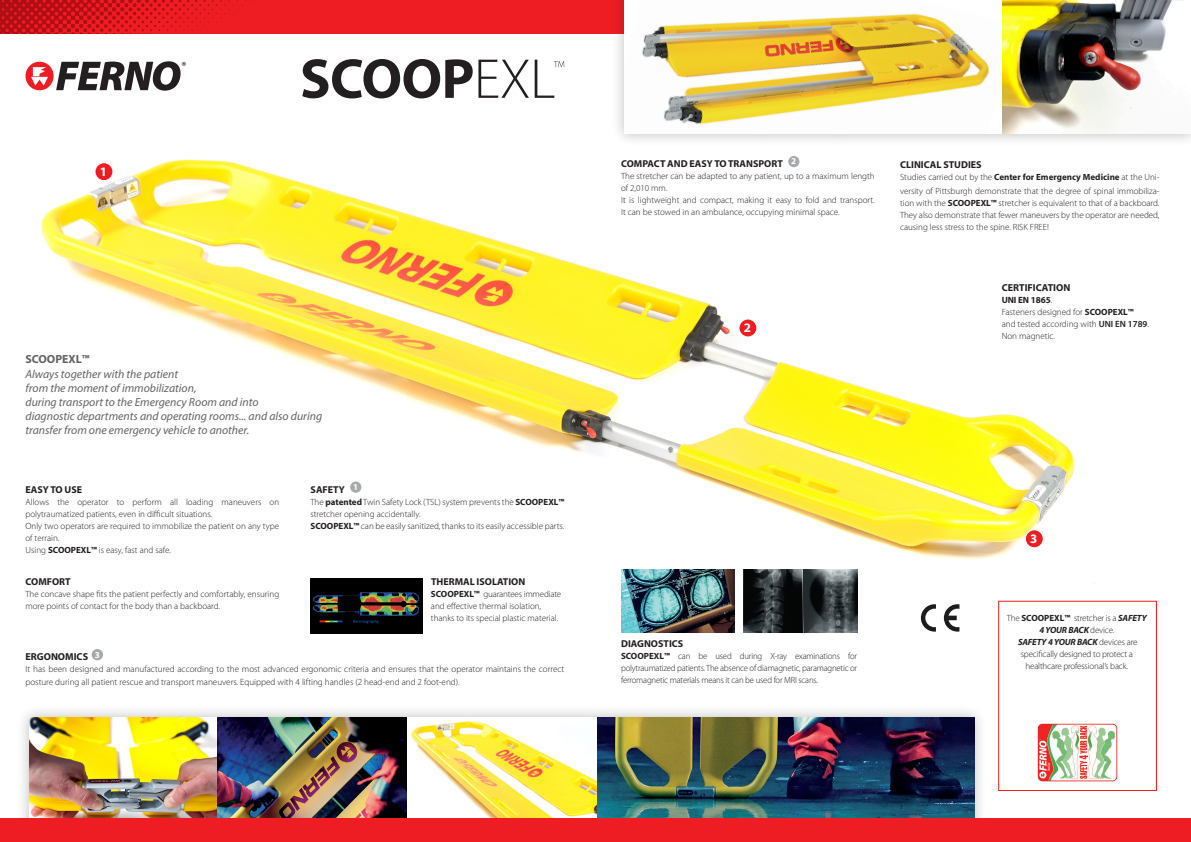
<style>
.page{position:relative;width:1191px;height:842px;background:#fff}
.page>*{position:absolute;margin:0;border:0;box-sizing:border-box;transform-origin:0 0}
.titoletto{font:700 13px "Myriad Pro";color:#fff}
.t1{font:italic 11.8px/14.1px "Myriad Pro";color:#636366}
.t2{font:700 11.8px "Myriad Pro";color:#636366}
.titoletto-2{font:700 10.1px "Myriad Pro";color:#231f20}
.titoletto-3{font:700 10px "Myriad Pro";color:#231f20}
.t3{font:300 9.1px/12.1px "Myriad Pro";color:#231f20}
.t4{font:700 9.1px "Myriad Pro";letter-spacing:-.01em;color:#231f20}
.titoletto-4{font:700 9.1px "Myriad Pro";color:#fff}
.titoletto-5{font:300 9px/12px "Myriad Pro";color:#231f20}
.titoletto-6{font:300 9px/12px "Myriad Pro";letter-spacing:-.02em;color:#231f20;text-align:center}
.titoletto-7{font:700 9px "Myriad Pro";color:#fff}
.s1{font-weight:700}
.s2{font-weight:300}
.s3{font-weight:700;font-size:9px}
.s4{font-weight:600}
.s5{font-weight:700;font-style:italic}
</style>
<div class="page">
<img style="left:41px;top:156px;width:1034px;height:427px">
<div style="left:16px;top:704px;width:971px;height:138px;background:#231f20;opacity:.3"></div>
<img style="left:30px;top:718px;width:944px;height:100px">
<div style="left:0;top:818px;width:1191px;height:24px;background:#ee1d23"></div>
<div style="left:350px;top:481px;width:11px;height:12px;background:#a8a9ad;border-radius:50%"></div>
<div style="left:0;top:0;width:1191px;height:33px;background:#ee1d23"></div>
<div style="left:92px;top:649px;width:11px;height:11px;background:#a8a9ad;border-radius:50%"></div>
<div style="left:788px;top:156px;width:11px;height:11px;background:#a8a9ad;border-radius:50%"></div>
<div style="left:95px;top:163px;width:18px;height:18px;background:#ee1d23;border-radius:50%"></div>
<div style="left:94px;top:162px;width:19px;height:19px;border:1px solid #fff;border-radius:50%"></div>
<div style="left:739px;top:319px;width:18px;height:18px;background:#ee1d23;border-radius:50%"></div>
<div style="left:738px;top:318px;width:19px;height:19px;border:1px solid #fff;border-radius:50%"></div>
<div style="left:1025px;top:530px;width:18px;height:18px;background:#ee1d23;border-radius:50%"></div>
<div style="left:1024px;top:529px;width:19px;height:19px;border:1px solid #fff;border-radius:50%"></div>
<img style="left:0;top:0;width:254px;height:33px">
<img style="left:310px;top:578px;width:112px;height:55px">
<img style="left:743px;top:569px;width:114px;height:63px">
<img style="left:621px;top:569px;width:113px;height:63px">
<img style="left:1038px;top:723px;width:79px;height:59px">
<div style="left:998px;top:601px;width:159px;height:190px;border:1px solid #ee1d23"></div>
<svg style="left:26px;top:61px;width:160px;height:30px"></svg>
<svg style="left:302px;top:59px;width:262px;height:39px"></svg>
<svg style="left:921px;top:604px;width:15px;height:28px"></svg>
<svg style="left:944px;top:604px;width:15px;height:28px"></svg>
<div style="left:611px;top:0;width:580px;height:147px;background:#231f20;opacity:.3"></div>
<img style="left:624px;top:0;width:378px;height:134px">
<img style="left:1002px;top:0;width:189px;height:134px">
<p class="titoletto" style="left:100px;top:163px;width:9px">1</p>
<p class="t2" style="left:26px;top:352px;width:65px">SCOOPEXL™</p>
<p class="t1" style="left:26px;top:366px;width:154px">Always together with the patient</p>
<p class="t1" style="left:26px;top:380px;width:172px">from the moment of immobilization,</p>
<p class="t1" style="left:26px;top:395px;width:235px">during transport to the Emergency Room and into</p>
<p class="t1" style="left:26px;top:409px;width:298px">diagnostic departments and operating rooms... and also during transfer from one emergency vehicle to another.</p>
<p class="titoletto-3" style="left:26px;top:483px;width:58px">EASY TO USE</p>
<p class="titoletto-5" style="left:26px;top:496px;width:255px">Allows the operator to perform all loading maneuvers on polytraumatized patients, even in difficult situations.</p>
<p class="titoletto-5" style="left:26px;top:520px;width:255px">Only two operators are required to immobilize the patient on any type of terrain.</p>
<p class="titoletto-5" style="left:26px;top:544px;width:147px">Using <span class="s1">SCOOPEXL™</span> is easy, fast and safe.</p>
<p class="titoletto-3" style="left:26px;top:575px;width:47px">COMFORT</p>
<p class="titoletto-5" style="left:25px;top:588px;width:255px">The concave shape fits the patient perfectly and comfortably, ensuring more points of contact for the body than a backboard.</p>
<p class="titoletto-3" style="left:310px;top:483px;width:36px">SAFETY</p>
<p class="titoletto-7" style="left:353px;top:481px;width:6px">1</p>
<p class="titoletto-5" style="left:310px;top:496px;width:255px">The <span class="s1">patented</span> Twin Safety Lock (TSL) system prevents the <span class="s1">SCOOPEXL™ </span>stretcher opening accidentally.</p>
<p class="titoletto-5" style="left:310px;top:520px;width:255px"><span class="s1">SCOOPEXL™</span> can be easily sanitized, thanks to its easily accessible parts.</p>
<p class="titoletto-3" style="left:431px;top:575px;width:96px">THERMAL ISOLATION</p>
<p class="titoletto-5" style="left:431px;top:588px;width:132px"><span class="s1">SCOOPEXL™</span> guarantees immediate and effective thermal isolation, thanks to its special plastic material.</p>
<p class="titoletto-2" style="left:26px;top:650px;width:64px">ERGONOMICS</p>
<p class="titoletto-4" style="left:95px;top:649px;width:7px">3</p>
<p class="t3" style="left:25px;top:663px;width:540px">It has been designed and manufactured according to the most advanced ergonomic criteria and ensures that the operator maintains the correct posture during all patient rescue and transport maneuvers. Equipped with 4 lifting handles (2 head-end and 2 foot-end).</p>
<p class="titoletto-3" style="left:621px;top:157px;width:163px">COMPACT AND EASY TO TRANSPORT</p>
<p class="titoletto-7" style="left:791px;top:156px;width:6px">2</p>
<p class="titoletto-5" style="left:621px;top:170px;width:255px">The stretcher can be adapted to any patient, up to a maximum length of 2,010 mm.</p>
<p class="titoletto-5" style="left:621px;top:194px;width:255px">It is lightweight and compact, making it easy to fold and transport.<br>It can be stowed in an ambulance, occupying minimal space.</p>
<p class="titoletto" style="left:744px;top:319px;width:9px">2</p>
<p class="titoletto-3" style="left:900px;top:158px;width:83px">CLINICAL STUDIES</p>
<p class="titoletto-5" style="left:900px;top:170px;width:261px;line-height:14px">Studies carried out by the <span class="s1">Center for Emergency Medicine</span> at the Uni&shy;versity of Pittsburgh demonstrate that the degree of spinal immobiliza-</p>
<p class="titoletto-5" style="left:900px;top:197px;width:261px">tion with the <span class="s1">SCOOPEXL™</span> stretcher is equivalent to that of a backboard.</p>
<p class="titoletto-5" style="left:900px;top:209px;width:261px">They also demonstrate that fewer maneuvers by the operator are needed, causing less stress to the spine. RISK FREE!</p>
<p class="titoletto-2" style="left:1001px;top:281px;width:70px">CERTIFICATION</p>
<p class="t4" style="left:1001px;top:294px;width:52px">UNI EN 1865<span class="s2">.</span></p>
<p class="t3" style="left:1001px;top:306px;width:134px">Fasteners designed for <span class="s3">SCOOPEXL™</span></p>
<p class="t3" style="left:1001px;top:318px;width:149px">and tested according with <span class="s4">UNI EN 1789</span>.</p>
<p class="t3" style="left:1001px;top:330px;width:55px">Non magnetic.</p>
<p class="titoletto-3" style="left:621px;top:637px;width:64px">DIAGNOSTICS</p>
<p class="titoletto-5" style="left:621px;top:650px;width:237px;text-align:justify"><span class="s1">SCOOPEXL™</span> can be used during X-ray examinations for polytraumatized patients. The absence of diamagnetic, paramagnetic or ferromagnetic materials means it can be used for MRI scans.</p>
<p class="titoletto" style="left:1030px;top:530px;width:9px">3</p>
<p class="titoletto-6" style="left:1006px;top:612px;width:142px">The <span class="s1">SCOOPEXL™</span> stretcher is a <span class="s5">SAFETY<br>4 YOUR BACK</span> device.</p>
<p class="titoletto-6" style="left:1018px;top:636px;width:121px"><span class="s5">SAFETY 4 YOUR BACK</span> devices are specifically designed to protect a healthcare professional’s back.</p>
</div>
